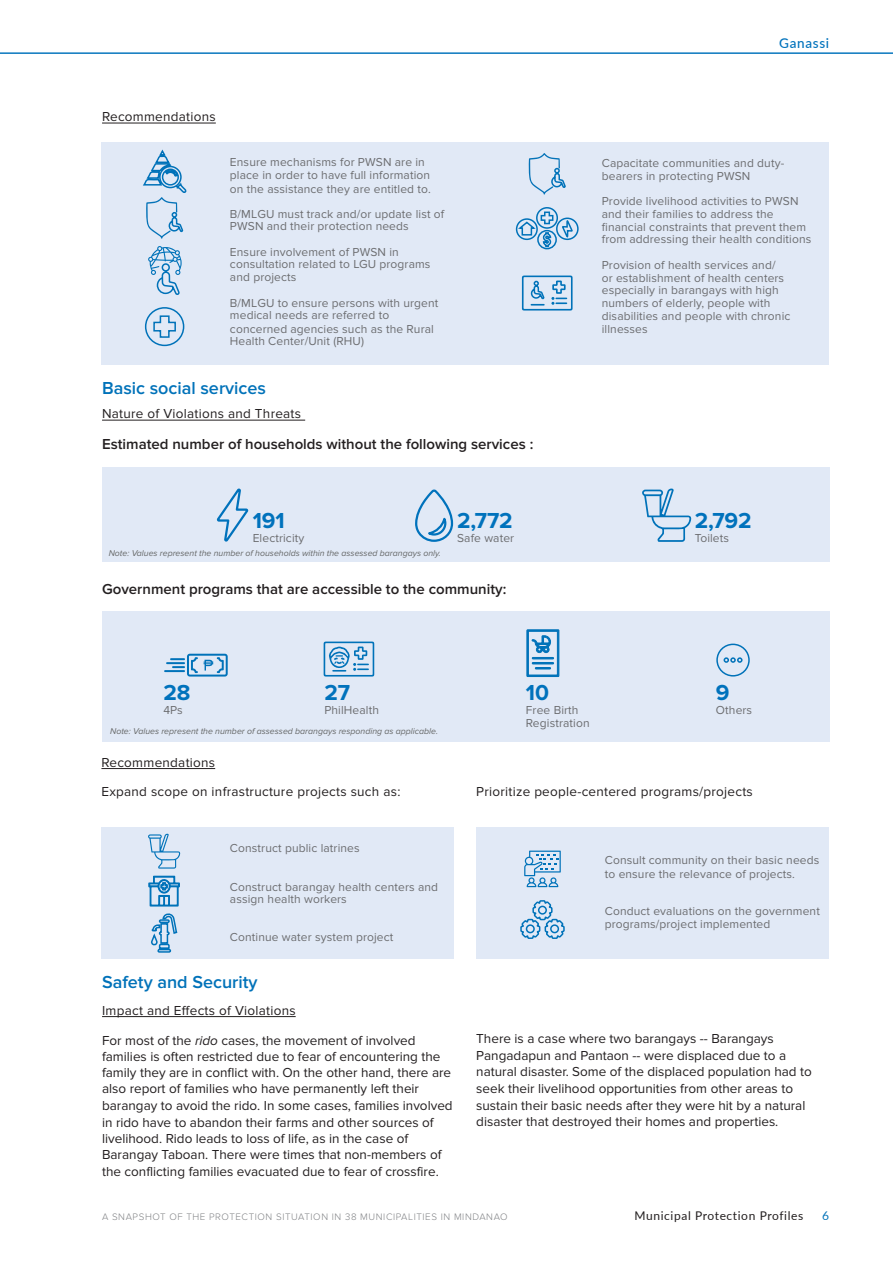
<style>
.page{position:relative;width:893px;height:1263px;background:#fff}
.page>*{position:absolute;margin:0;border:0;box-sizing:border-box;transform-origin:0 0}
.t1{font:700 22.5px "Proxima Nova";color:#0072bc}
.t2{font:600 18px "Proxima Nova";color:#0072b9}
.t3{font:600 15px "Proxima Nova";color:#231f20}
.t4{font:13.5px/16.5px "Proxima Nova";color:#231f20}
.t5{font:13.5px "Proxima Nova";letter-spacing:.02em;color:#231f20}
.t6{font:500 13.5px "Lato";letter-spacing:.05em;color:#0072bc}
.t7{font:12px/12.8px "Proxima Nova";letter-spacing:.01em;color:#6c6d70}
.t8{font:12px "Lato";letter-spacing:.05em;color:#231f20}
.t9{font:12px "Lato";color:#0072b9}
.t10{font:300 9.75px "Proxima Nova";letter-spacing:.06em;color:#808285}
.t11{font:italic 8.7px "Proxima Nova";color:#656767}
.s1{font-style:italic}
</style>
<div class="page">
<hr style="left:102px;top:123px;width:114px;height:1px;background:#231f20">
<div style="left:101px;top:142px;width:728px;height:222px;background:#e1e9f6"></div>
<hr style="left:102px;top:420px;width:203px;height:1px;background:#231f20">
<div style="left:102px;top:467px;width:727px;height:94px;background:#e1e9f6"></div>
<div style="left:102px;top:611px;width:727px;height:130px;background:#e1e9f6"></div>
<svg style="left:216px;top:488px;width:33px;height:54px"></svg>
<svg style="left:415px;top:489px;width:39px;height:53px"></svg>
<svg style="left:642px;top:488px;width:49px;height:54px"></svg>
<hr style="left:164px;top:670px;width:21px;height:2px;background:#0072b9">
<svg style="left:166px;top:654px;width:62px;height:22px"></svg>
<svg style="left:324px;top:641px;width:50px;height:35px"></svg>
<svg style="left:527px;top:630px;width:32px;height:47px"></svg>
<div style="left:532px;top:662px;width:22px;height:2px;border:1px solid #0072b9"></div>
<div style="left:532px;top:657px;width:22px;height:2px;border:1px solid #0072b9"></div>
<svg style="left:716px;top:643px;width:34px;height:34px"></svg>
<hr style="left:101px;top:768px;width:114px;height:1px;background:#231f20">
<div style="left:101px;top:827px;width:353px;height:132px;background:#e1e9f6"></div>
<div style="left:476px;top:827px;width:353px;height:132px;background:#e1e9f6"></div>
<hr style="left:102px;top:1016px;width:194px;height:1px;background:#231f20">
<hr style="left:0;top:53px;width:893px;height:1px;background:#0072bc">
<svg style="left:148px;top:246px;width:33px;height:49px"></svg>
<svg style="left:143px;top:149px;width:44px;height:90px"></svg>
<svg style="left:529px;top:153px;width:37px;height:42px"></svg>
<svg style="left:144px;top:307px;width:41px;height:40px"></svg>
<svg style="left:515px;top:207px;width:64px;height:43px"></svg>
<svg style="left:522px;top:276px;width:51px;height:35px"></svg>
<svg style="left:148px;top:833px;width:32px;height:36px"></svg>
<svg style="left:148px;top:875px;width:32px;height:78px"></svg>
<svg style="left:524px;top:851px;width:37px;height:36px"></svg>
<svg style="left:520px;top:900px;width:45px;height:39px"></svg>
<p class="t5" style="left:102px;top:109px;width:115px">Recommendations</p>
<p class="t7" style="left:230px;top:156px;width:202px">Ensure mechanisms for PWSN are in place in order to have full information on the assistance they are entitled to.</p>
<p class="t7" style="left:230px;top:208px;width:216px;line-height:12px">B/MLGU must track and/or update list of<br>PWSN and their protection needs</p>
<p class="t7" style="left:230px;top:245px;width:202px">Ensure involvement of PWSN in consultation related to LGU programs and projects</p>
<p class="t7" style="left:230px;top:296px;width:210px">B/MLGU to ensure persons with urgent medical needs are referred to concerned agencies such as the Rural</p>
<p class="t7" style="left:230px;top:335px;width:136px">Health Center/Unit (RHU)</p>
<p class="t2" style="left:102px;top:377px;width:166px">Basic social services</p>
<p class="t5" style="left:102px;top:406px;width:201px">Nature of Violations and Threats</p>
<p class="t3" style="left:102px;top:435px;width:433px">Estimated number of households without the following services :</p>
<p class="t6" style="left:779px;top:33px;width:51px">Ganassi</p>
<p class="t7" style="left:602px;top:157px;width:184px">Capacitate communities and duty&shy;bearers in protecting PWSN</p>
<p class="t7" style="left:602px;top:195px;width:211px">Provide livelihood activities to PWSN and their families to address the financial constraints that prevent them from addressing their health conditions</p>
<p class="t7" style="left:602px;top:259px;width:190px">Provision of health services and/<br>or establishment of health centers especially in barangays with high numbers of elderly, people with disabilities and people with chronic illnesses</p>
<p class="t1" style="left:253px;top:507px;width:34px">191</p>
<p class="t1" style="left:457px;top:507px;width:57px">2,772</p>
<p class="t1" style="left:695px;top:507px;width:59px">2,792</p>
<p class="t7" style="left:253px;top:531px;width:53px">Electricity</p>
<p class="t7" style="left:457px;top:532px;width:59px">Safe water</p>
<p class="t7" style="left:695px;top:532px;width:36px">Toilets</p>
<p class="t11" style="left:109px;top:548px;width:334px">Note: Values represent the number of households within the assessed barangays only.</p>
<p class="t3" style="left:102px;top:580px;width:406px">Government programs that are accessible to the community:</p>
<p class="t1" style="left:163px;top:680px;width:29px">28</p>
<p class="t1" style="left:324px;top:680px;width:27px">27</p>
<p class="t1" style="left:526px;top:680px;width:25px">10</p>
<p class="t1" style="left:716px;top:680px;width:15px">9</p>
<p class="t7" style="left:163px;top:704px;width:21px">4Ps</p>
<p class="t7" style="left:324px;top:704px;width:56px">PhilHealth</p>
<p class="t7" style="left:526px;top:704px;width:65px">Free Birth<br>Registration</p>
<p class="t7" style="left:716px;top:704px;width:38px">Others</p>
<p class="t11" style="left:110px;top:726px;width:329px">Note: Values represent the number of assessed barangays responding as applicable.</p>
<p class="t5" style="left:101px;top:754px;width:115px">Recommendations</p>
<p class="t5" style="left:101px;top:783px;width:300px">Expand scope on infrastructure projects such as:</p>
<p class="t5" style="left:476px;top:783px;width:278px">Prioritize people-centered programs/projects</p>
<p class="t7" style="left:230px;top:841px;width:131px">Construct public latrines</p>
<p class="t7" style="left:230px;top:881px;width:210px;line-height:12px">Construct barangay health centers and assign health workers</p>
<p class="t7" style="left:230px;top:931px;width:165px">Continue water system project</p>
<p class="t2" style="left:102px;top:971px;width:157px">Safety and Security</p>
<p class="t5" style="left:102px;top:1002px;width:195px">Impact and Effects of Violations</p>
<p class="t4" style="left:102px;top:1032px;width:352px">For most of the <span class="s1">rido</span> cases, the movement of involved families is often restricted due to fear of encountering the family they are in conflict with. On the other hand, there are also report of families who have permanently left their barangay to avoid the rido. In some cases, families involved in rido have to abandon their farms and other sources of livelihood. Rido leads to loss of life, as in the case of Barangay Taboan. There were times that non-members of the conflicting families evacuated due to fear of crossfire.</p>
<p class="t7" style="left:605px;top:854px;width:216px;line-height:13.5px">Consult community on their basic needs to ensure the relevance of projects.</p>
<p class="t7" style="left:605px;top:905px;width:217px">Conduct evaluations on the government programs/project implemented</p>
<p class="t4" style="left:476px;top:1031px;width:337px">There is a case where two barangays -- Barangays Pangadapun and Pantaon -- were displaced due to a natural disaster. Some of the displaced population had to seek their livelihood opportunities from other areas to sustain their basic needs after they were hit by a natural disaster that destroyed their homes and properties.</p>
<p class="t10" style="left:102px;top:1211px;width:407px">A SNAPSHOT OF THE PROTECTION SITUATION IN 38 MUNICIPALITIES IN MINDANAO</p>
<p class="t8" style="left:635px;top:1207px;width:170px">Municipal Protection Profiles</p>
<p class="t9" style="left:822px;top:1207px;width:8px">6</p>
</div>
